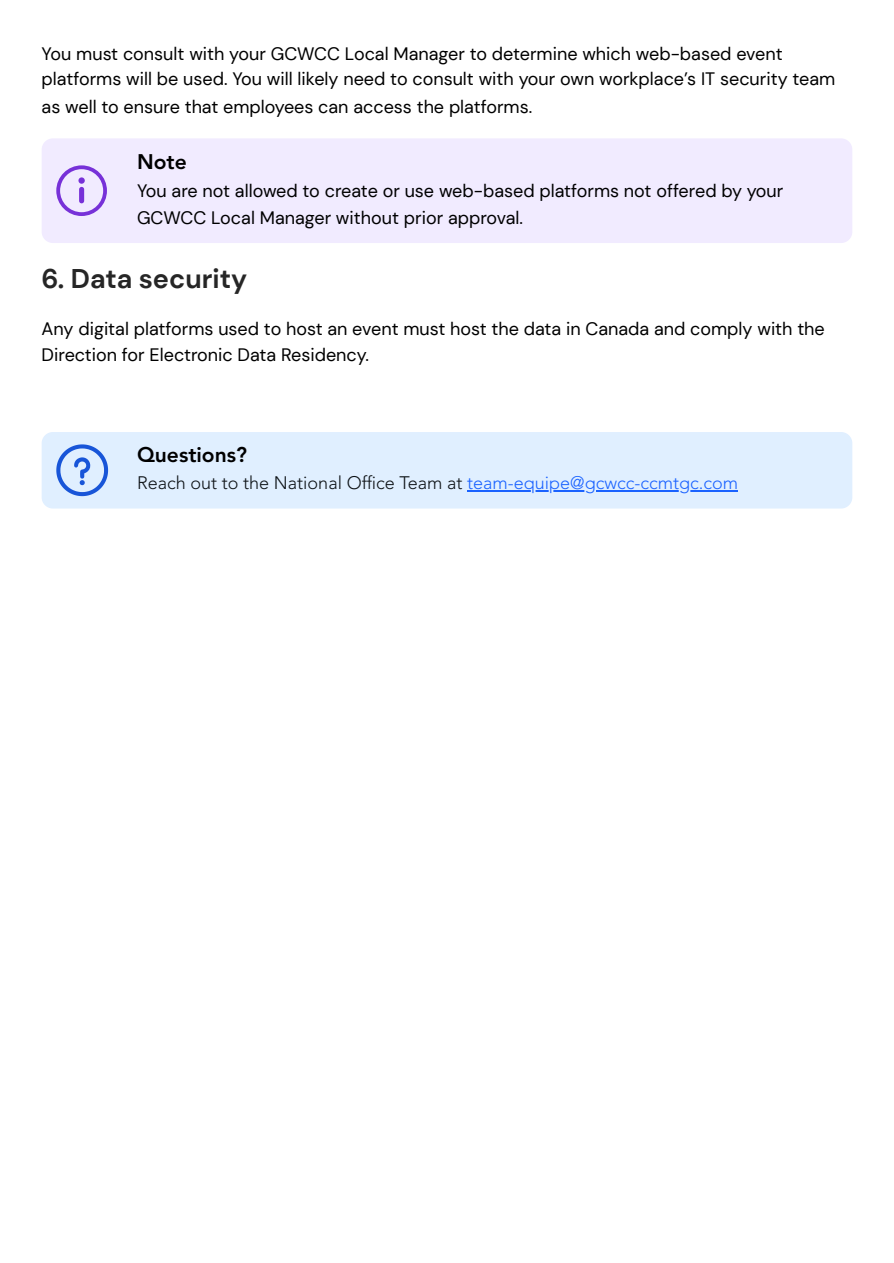
<style>
.page{position:relative;width:894px;height:1263px;background:#fff}
.page>*{position:absolute;margin:0;border:0;box-sizing:border-box;transform-origin:0 0}
.t1{font:700 27px "DM Sans";color:#262626}
.t2{font:800 21px "Avenir LT Std";color:#000}
.t3{font:18px/26.4px "DM Sans";color:#000}
.t4{font:300 18px "Avenir LT Std";color:#0d1216}
.s1{color:#1a62ff}
</style>
<div class="page">
<div style="left:42px;top:138px;width:810px;height:105px;background:#f1ebff"></div>
<svg style="left:56px;top:165px;width:51px;height:51px;background:#d1bbf4"></svg>
<div style="left:42px;top:432px;width:810px;height:77px;background:#e0efff"></div>
<svg style="left:56px;top:444px;width:52px;height:52px;background:#a6c2f3"></svg>
<hr style="left:467px;top:491px;width:271px;height:1px;background:#1a62ff">
<p class="t3" style="left:42px;top:40px;width:795px">You must consult with your GCWCC Local Manager to determine which web-based event platforms will be used. You will likely need to consult with your own workplace’s IT security team as well to ensure that employees can access the platforms.</p>
<p class="t2" style="left:137px;top:153px;width:51px">Note</p>
<p class="t3" style="left:137px;top:177px;width:647px;line-height:27px">You are not allowed to create or use web-based platforms not offered by your<br>GCWCC Local Manager without prior approval.</p>
<h2 class="t1" style="left:42px;top:261px;width:207px">6. Data security</h2>
<p class="t3" style="left:42px;top:316px;width:784px;line-height:25.8px">Any digital platforms used to host an event must host the data in Canada and comply with the<br>Direction for Electronic Data Residency.</p>
<p class="t2" style="left:137px;top:446px;width:112px">Questions?</p>
<p class="t4" style="left:137px;top:476px;width:602px">Reach out to the National Office Team at <span class="s1">team-equipe@gcwcc-ccmtgc.com</span></p>
</div>
